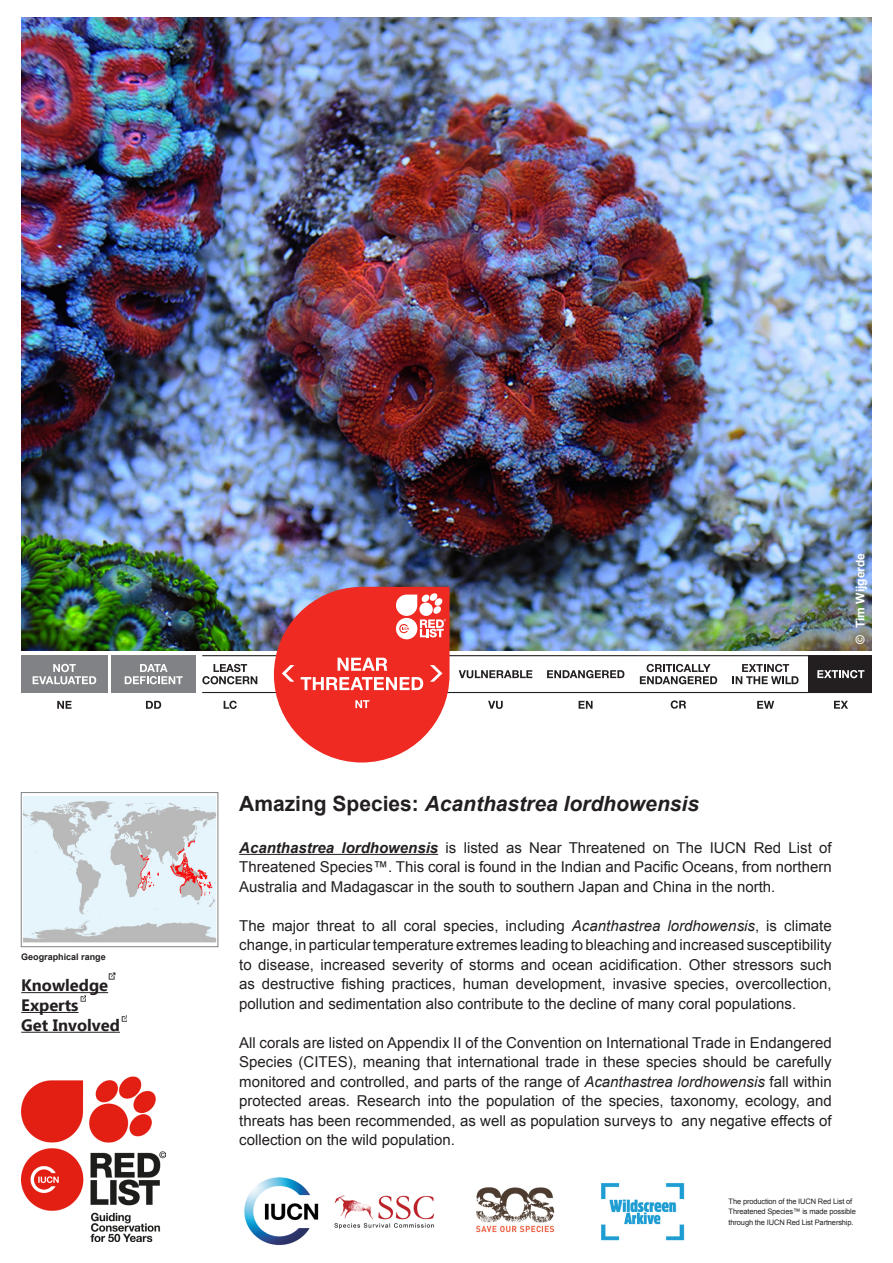
<style>
.page{position:relative;width:893px;height:1263px;background:#fff}
.page>*{position:absolute;margin:0;border:0;box-sizing:border-box;transform-origin:0 0}
.Main_Text{font:italic 700 21px "Arial";color:#231f20}
.Hyperlink_sidebox{font:700 16.5px "Ebrima";color:#231f20}
.Main_Text-2{font:15px/19.5px "Arial";color:#231f20;text-align:justify}
.Main_Text-3{font:700 12px "Arial";color:#fff}
.Small_header{font:700 9px "Arial";color:#231f20}
.t1{font:7.5px/10.5px "Arial";letter-spacing:-.02em;color:#231f20}
.s1{font-style:normal}
.s2{font-weight:700;font-style:italic}
.s3{font-style:italic}
</style>
<div class="page">
<img style="left:476px;top:1187px;width:79px;height:46px">
<img style="left:21px;top:1076px;width:145px;height:166px">
<img style="left:245px;top:1177px;width:190px;height:69px">
<img style="left:601px;top:1183px;width:83px;height:58px">
<img style="left:21px;top:18px;width:851px;height:633px">
<hr style="left:239px;top:854px;width:199px;height:1px;background:#231f20">
<hr style="left:21px;top:992px;width:87px;height:1px;background:#231f20">
<hr style="left:21px;top:1012px;width:58px;height:1px;background:#231f20">
<hr style="left:21px;top:1032px;width:99px;height:1px;background:#231f20">
<svg style="left:108px;top:973px;width:7px;height:6px"></svg>
<svg style="left:80px;top:995px;width:5px;height:7px"></svg>
<svg style="left:121px;top:1015px;width:6px;height:7px"></svg>
<img style="left:23px;top:796px;width:193px;height:147px">
<div style="left:21px;top:792px;width:197px;height:155px;border:1px solid #808285"></div>
<hr style="left:202px;top:692px;width:670px;height:1px;background:#231f20">
<hr style="left:202px;top:655px;width:670px;height:1px;background:#231f20">
<div style="left:808px;top:655px;width:64px;height:38px;background:#231f20"></div>
<div style="left:111px;top:655px;width:85px;height:38px;background:#808285"></div>
<svg style="left:125px;top:664px;width:58px;height:20px"></svg>
<svg style="left:146px;top:701px;width:15px;height:8px"></svg>
<div style="left:21px;top:655px;width:86px;height:38px;background:#808285"></div>
<svg style="left:33px;top:664px;width:63px;height:20px"></svg>
<svg style="left:57px;top:701px;width:15px;height:8px"></svg>
<svg style="left:459px;top:670px;width:73px;height:8px"></svg>
<svg style="left:488px;top:701px;width:15px;height:8px"></svg>
<svg style="left:547px;top:670px;width:77px;height:8px"></svg>
<svg style="left:579px;top:701px;width:14px;height:8px"></svg>
<svg style="left:732px;top:664px;width:67px;height:20px"></svg>
<svg style="left:757px;top:701px;width:17px;height:8px"></svg>
<svg style="left:817px;top:670px;width:47px;height:8px"></svg>
<svg style="left:834px;top:701px;width:14px;height:8px"></svg>
<svg style="left:640px;top:664px;width:77px;height:20px"></svg>
<svg style="left:671px;top:700px;width:15px;height:9px"></svg>
<svg style="left:202px;top:664px;width:55px;height:20px"></svg>
<svg style="left:224px;top:701px;width:13px;height:8px"></svg>
<svg style="left:274px;top:587px;width:176px;height:175px"></svg>
<p class="Small_header" style="left:21px;top:951px;width:86px">Geographical range</p>
<p class="Hyperlink_sidebox" style="left:21px;top:973px;width:88px">Knowledge</p>
<p class="Hyperlink_sidebox" style="left:21px;top:993px;width:59px">Experts</p>
<p class="Hyperlink_sidebox" style="left:21px;top:1013px;width:100px">Get Involved</p>
<p class="Main_Text-3" style="left:852px;top:644px;width:92px;rotate:-90deg">© Tim Wijgerde</p>
<p class="Main_Text" style="left:239px;top:789px;width:461px"><span class="s1">Amazing Species:</span> Acanthastrea lordhowensis</p>
<p class="Main_Text-2" style="left:239px;top:838px;width:594px"><span class="s2">Acanthastrea lordhowensis</span> is listed as Near Threatened on The IUCN Red List of Threatened Species™. This coral is found in the Indian and Pacific Oceans, from northern Australia and Madagascar in the south to southern Japan and China in the north.</p>
<p class="Main_Text-2" style="left:239px;top:916px;width:594px">The major threat to all coral species, including <span class="s3">Acanthastrea lordhowensis</span>, is climate change, in particular temperature extremes leading to bleaching and increased susceptibility to disease, increased severity of storms and ocean acidification. Other stressors such as destructive fishing practices, human development, invasive species, overcollection, pollution and sedimentation also contribute to the decline of many coral populations.</p>
<p class="Main_Text-2" style="left:239px;top:1033px;width:594px">All corals are listed on Appendix II of the Convention on International Trade in Endangered Species (CITES), meaning that international trade in these species should be carefully monitored and controlled, and parts of the range of <span class="s3">Acanthastrea lordhowensis</span> fall within protected areas. Research into the population of the species, taxonomy, ecology, and threats has been recommended, as well as population surveys to any negative effects of collection on the wild population.</p>
<p class="t1" style="left:729px;top:1196px;width:129px">The production of the IUCN Red List of<br>Threatened Species™ is made possible</p>
<p class="t1" style="left:729px;top:1217px;width:126px">through the IUCN Red List Partnership.</p>
</div>
